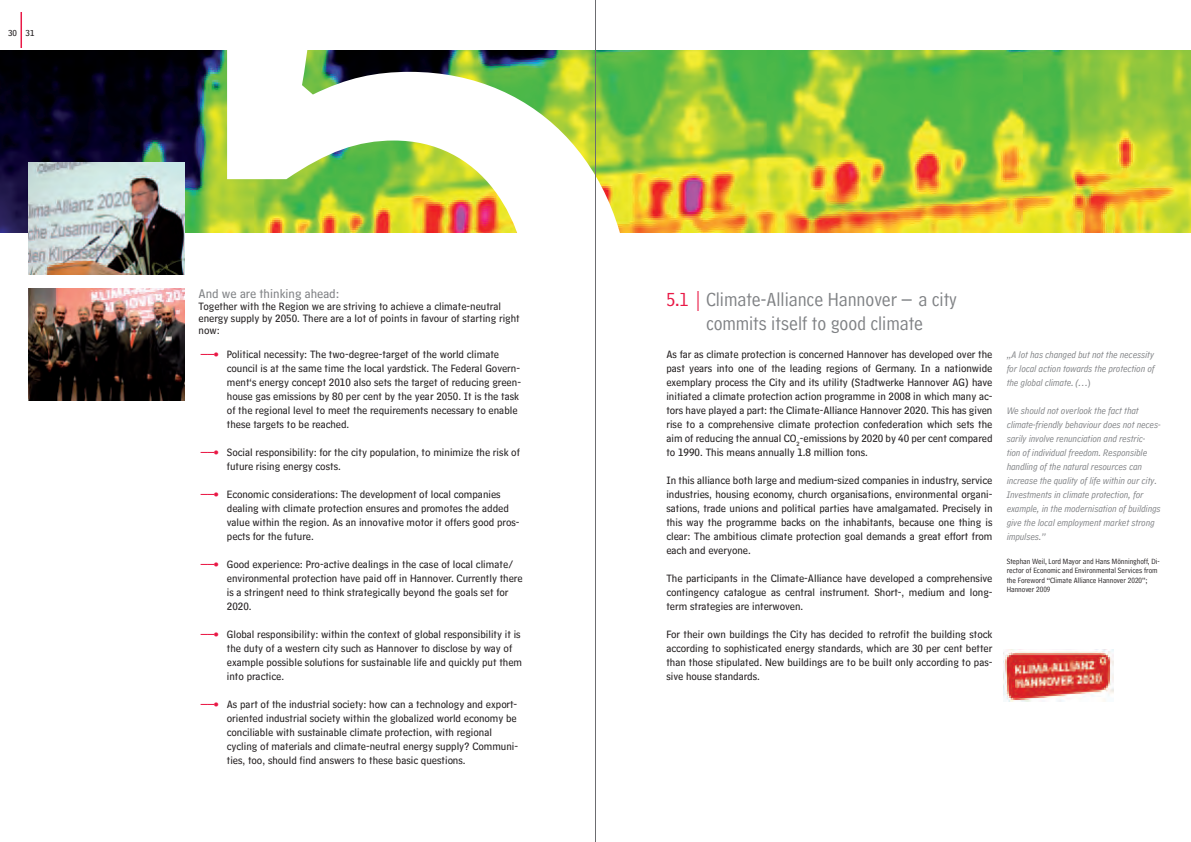
<style>
.page{position:relative;width:1191px;height:842px;background:#fff}
.page>*{position:absolute;margin:0;border:0;box-sizing:border-box;transform-origin:0 0}
.t1{font:1207.5px "Hannover Millennial Comment";color:#fff}
.t2{font:20px/24px "Hannover Millennial Comment";color:#808285;text-align:center}
.t3{font:13px "Hannover Millennial Text";color:#808285}
.t4{font:11px/14px "Hannover Millennial Text";color:#231f20}
.t5{font:italic 10px/14px "Hannover Millennial Comment";color:#808285;text-align:justify}
.t6{font:9px "Hannover Millennial Text";color:#231f20}
.t7{font:8px/9.6px "Hannover Millennial Comment";color:#231f20}
.s1{font-size:14px;color:#e91946}
.s2{color:#e91946}
</style>
<div class="page">
<img style="left:1004px;top:650px;width:109px;height:51px">
<img style="left:0;top:50px;width:1191px;height:182px">
<img style="left:28px;top:288px;width:156px;height:112px">
<img style="left:28px;top:162px;width:156px;height:112px">
<hr style="left:21px;top:12px;width:1px;height:36px;background:#e91946">
<hr style="left:595px;top:0;width:1px;height:842px;background:#6c6d70">
<p class="t6" style="left:8px;top:28px;width:28px">30 31</p>
<h1 class="t1" style="left:147px;top:-478px;width:538px">5</h1>
<p class="t3" style="left:198px;top:286px;width:142px">And we are thinking ahead:</p>
<p class="t4" style="left:198px;top:300px;width:323px;line-height:12px">Together with the Region we are striving to achieve a climate-neutral energy supply by 2050. There are a lot of points in favour of starting right now:</p>
<p class="t4" style="left:227px;top:348px;width:296px;text-indent:-28px"><span class="s1">−−•</span> Political necessity: The two-degree-target of the world climate council is at the same time the local yardstick. The Federal Govern&shy;ment‘s energy concept 2010 also sets the target of reducing green&shy;house gas emissions by 80 per cent by the year 2050. It is the task of the regional level to meet the requirements necessary to enable these targets to be reached.</p>
<p class="t4" style="left:227px;top:446px;width:295px;text-indent:-28px"><span class="s1">−−•</span> Social responsibility: for the city population, to minimize the risk of future rising energy costs.</p>
<p class="t4" style="left:227px;top:488px;width:294px;text-indent:-28px"><span class="s1">−−•</span> Economic considerations: The development of local companies dealing with climate protection ensures and promotes the added value within the region. As an innovative motor it offers good pros&shy;pects for the future.</p>
<p class="t4" style="left:227px;top:558px;width:297px;text-indent:-28px"><span class="s1">−−•</span> Good experience: Pro-active dealings in the case of local climate/ environmental protection have paid off in Hannover. Currently there is a stringent need to think strategically beyond the goals set for 2020.</p>
<p class="t4" style="left:227px;top:628px;width:297px;text-indent:-28px"><span class="s1">−−•</span> Global responsibility: within the context of global responsibility it is the duty of a western city such as Hannover to disclose by way of example possible solutions for sustainable life and quickly put them into practice.</p>
<p class="t4" style="left:227px;top:698px;width:293px;text-indent:-28px"><span class="s1">−−•</span> As part of the industrial society: how can a technology and export&shy;oriented industrial society within the globalized world economy be conciliable with sustainable climate protection, with regional cycling of materials and climate-neutral energy supply? Communi&shy;ties, too, should find answers to these basic questions.</p>
<h2 class="t2" style="left:666px;top:288px;width:292px"><span class="s2">5.1 |</span> Climate-Alliance Hannover – a city commits itself to good climate</h2>
<p class="t4" style="left:666px;top:348px;width:328px;text-align:justify">As far as climate protection is concerned Hannover has developed over the past years into one of the leading regions of Germany. In a nationwide exemplary process the City and its utility (Stadtwerke Hannover AG) have initiated a climate protection action programme in 2008 in which many ac&shy;tors have played a part: the Climate-Alliance Hannover 2020. This has given rise to a comprehensive climate protection confederation which sets the aim of reducing the annual CO<sub>2</sub>-emissions by 2020 by 40 per cent compared to 1990. This means annually 1.8 million tons.</p>
<p class="t4" style="left:666px;top:473px;width:327px;text-align:justify">In this alliance both large and medium-sized companies in industry, service industries, housing economy, church organisations, environmental organi&shy;sations, trade unions and political parties have amalgamated. Precisely in this way the programme backs on the inhabitants, because one thing is clear: The ambitious climate protection goal demands a great effort from each and everyone.</p>
<p class="t4" style="left:666px;top:572px;width:327px;text-align:justify">The participants in the Climate-Alliance have developed a comprehensive contingency catalogue as central instrument. Short-, medium and long&shy;term strategies are interwoven.</p>
<p class="t4" style="left:666px;top:628px;width:328px;text-align:justify">For their own buildings the City has decided to retrofit the building stock according to sophisticated energy standards, which are 30 per cent better than those stipulated. New buildings are to be built only according to pas&shy;sive house standards.</p>
<p class="t5" style="left:1006px;top:348px;width:149px">„A lot has changed but not the necessity for local action towards the protection of the global climate. (…)</p>
<p class="t5" style="left:1006px;top:404px;width:155px;text-align:left">We should not overlook the fact that climate-friendly behaviour does not neces&shy;sarily involve renunciation and restric&shy;tion of individual freedom. Responsible handling of the natural resources can increase the quality of life within our city.<br>Investments in climate protection, for example, in the modernisation of buildings give the local employment market strong impulses.”</p>
<p class="t7" style="left:1006px;top:556px;width:154px">Stephan Weil, Lord Mayor and Hans Mönninghoff, Di&shy;rector of Economic and Environmental Services from the Foreword “Climate Alliance Hannover 2020”;</p>
<p class="t7" style="left:1006px;top:585px;width:45px">Hannover 2009</p>
</div>
